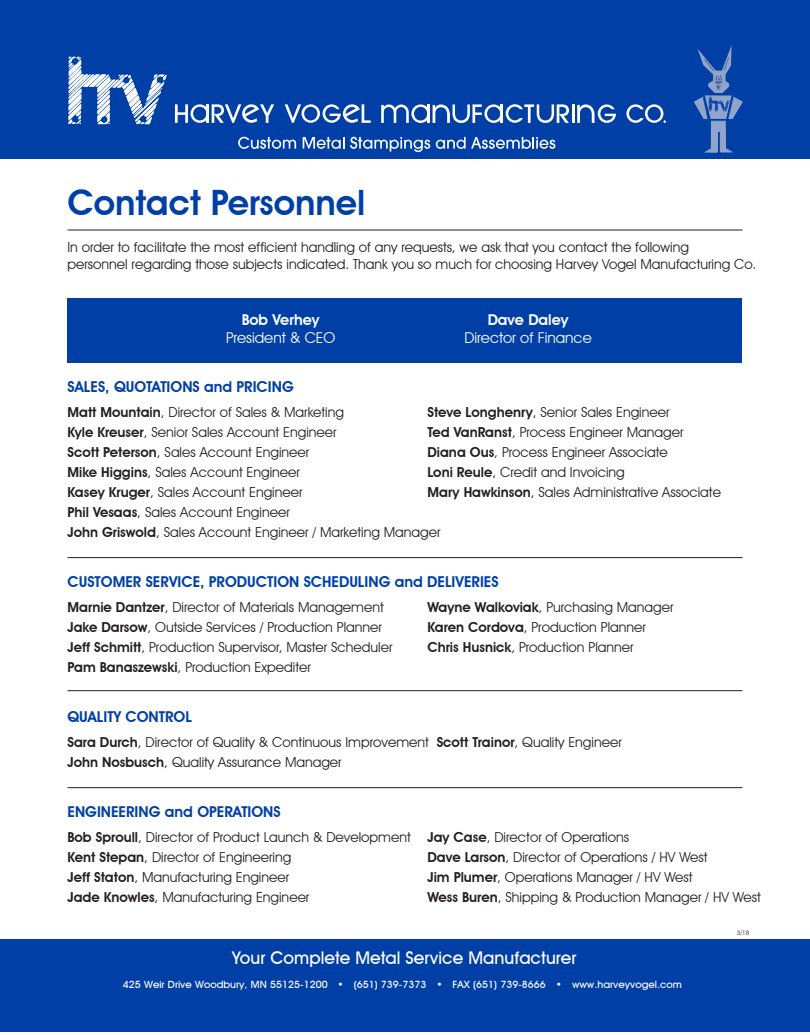
<style>
.page{position:relative;width:810px;height:1035px;background:#fff}
.page>*{position:absolute;margin:0;border:0;box-sizing:border-box;transform-origin:0 0}
.t1{font:600 35px "Avant Garde IT Cby BT";color:#0040a6}
.t2{font:500 17.5px "Avant Garde IT Cby BT";color:#fff}
.t3{font:600 15px "Avant Garde IT Cby BT";color:#0040a6}
.t4{font:15px "Avant Garde IT Cby BT";color:#fff}
.t5{font:600 15px "Avant Garde IT Cby BT";color:#fff}
.t6{font:13.75px/16.5px "Avant Garde IT Cby BT";color:#231f20}
.t7{font:500 10px "Avant Garde IT Cby BT";color:#fff;scale:1.05 1}
.t8{font:6.25px "Avant Garde IT Cby BT";color:#231f20}
.s1{font-weight:600}
</style>
<div class="page">
<div style="left:0;top:0;width:810px;height:158px;background:#0040a6"></div>
<div style="left:68px;top:298px;width:674px;height:65px;background:#0040a6"></div>
<svg style="left:238px;top:137px;width:58px;height:12px"></svg>
<svg style="left:303px;top:137px;width:41px;height:12px"></svg>
<svg style="left:350px;top:137px;width:80px;height:15px"></svg>
<svg style="left:436px;top:137px;width:119px;height:12px"></svg>
<img style="left:697px;top:45px;width:35px;height:74px">
<img style="left:709px;top:97px;width:21px;height:16px">
<hr style="left:572px;top:104px;width:3px;height:19px;background:#fff">
<svg style="left:577px;top:104px;width:39px;height:19px"></svg>
<svg style="left:175px;top:104px;width:99px;height:19px"></svg>
<svg style="left:285px;top:104px;width:86px;height:19px"></svg>
<svg style="left:381px;top:104px;width:188px;height:19px"></svg>
<svg style="left:626px;top:104px;width:40px;height:19px"></svg>
<svg style="left:68px;top:57px;width:99px;height:67px"></svg>
<div style="left:0;top:940px;width:810px;height:92px;background:#0040a6"></div>
<hr style="left:68px;top:557px;width:674px;height:1px;background:#231f20">
<hr style="left:68px;top:690px;width:674px;height:1px;background:#231f20">
<hr style="left:68px;top:787px;width:674px;height:1px;background:#231f20">
<hr style="left:68px;top:230px;width:674px;height:1px;background:#231f20">
<p class="t1" style="left:68px;top:181px;width:299px">Contact Personnel</p>
<p class="t6" style="left:68px;top:239px;width:690px">In order to facilitate the most efficient handling of any requests, we ask that you contact the following<br>personnel regarding those subjects indicated. Thank you so much for choosing Harvey Vogel Manufacturing Co.</p>
<p class="t5" style="left:242px;top:311px;width:79px">Bob Verhey</p>
<p class="t4" style="left:226px;top:329px;width:111px">President &amp; CEO</p>
<p class="t5" style="left:488px;top:311px;width:82px">Dave Daley</p>
<p class="t4" style="left:464px;top:329px;width:129px">Director of Finance</p>
<p class="t3" style="left:68px;top:378px;width:228px">SALES, QUOTATIONS and PRICING</p>
<p class="t6" style="left:68px;top:404px;width:278px"><span class="s1">Matt Mountain</span>, Director of Sales &amp; Marketing</p>
<p class="t6" style="left:428px;top:404px;width:244px"><span class="s1">Steve Longhenry</span>, Senior Sales Engineer</p>
<p class="t6" style="left:68px;top:424px;width:271px"><span class="s1">Kyle Kreuser</span>, Senior Sales Account Engineer</p>
<p class="t6" style="left:428px;top:424px;width:258px"><span class="s1">Ted VanRanst</span>, Process Engineer Manager</p>
<p class="t6" style="left:68px;top:444px;width:243px"><span class="s1">Scott Peterson</span>, Sales Account Engineer</p>
<p class="t6" style="left:428px;top:444px;width:242px"><span class="s1">Diana Ous</span>, Process Engineer Associate</p>
<p class="t6" style="left:68px;top:464px;width:234px"><span class="s1">Mike Higgins</span>, Sales Account Engineer</p>
<p class="t6" style="left:428px;top:464px;width:199px"><span class="s1">Loni Reule</span>, Credit and Invoicing</p>
<p class="t6" style="left:68px;top:484px;width:237px"><span class="s1">Kasey Kruger</span>, Sales Account Engineer</p>
<p class="t6" style="left:428px;top:484px;width:295px"><span class="s1">Mary Hawkinson</span>, Sales Administrative Associate</p>
<p class="t6" style="left:68px;top:504px;width:224px"><span class="s1">Phil Vesaas</span>, Sales Account Engineer</p>
<p class="t6" style="left:68px;top:524px;width:375px"><span class="s1">John Griswold</span>, Sales Account Engineer / Marketing Manager</p>
<p class="t3" style="left:68px;top:573px;width:433px">CUSTOMER SERVICE, PRODUCTION SCHEDULING and DELIVERIES</p>
<p class="t6" style="left:68px;top:599px;width:318px"><span class="s1">Marnie Dantzer</span>, Director of Materials Management</p>
<p class="t6" style="left:428px;top:599px;width:248px"><span class="s1">Wayne Walkoviak</span>, Purchasing Manager</p>
<p class="t6" style="left:68px;top:619px;width:316px"><span class="s1">Jake Darsow</span>, Outside Services / Production Planner</p>
<p class="t6" style="left:428px;top:619px;width:220px"><span class="s1">Karen Cordova</span>, Production Planner</p>
<p class="t6" style="left:68px;top:639px;width:327px"><span class="s1">Jeff Schmitt</span>, Production Supervisor, Master Scheduler</p>
<p class="t6" style="left:428px;top:639px;width:208px"><span class="s1">Chris Husnick</span>, Production Planner</p>
<p class="t6" style="left:68px;top:659px;width:245px"><span class="s1">Pam Banaszewski</span>, Production Expediter</p>
<p class="t3" style="left:68px;top:708px;width:126px">QUALITY CONTROL</p>
<p class="t6" style="left:68px;top:734px;width:556px"><span class="s1">Sara Durch</span>, Director of Quality &amp; Continuous Improvement <span class="s1">Scott Trainor</span>, Quality Engineer</p>
<p class="t6" style="left:68px;top:754px;width:276px"><span class="s1">John Nosbusch</span>, Quality Assurance Manager</p>
<p class="t3" style="left:68px;top:803px;width:215px">ENGINEERING and OPERATIONS</p>
<p class="t6" style="left:68px;top:827px;width:563px;line-height:20px"><span class="s1">Bob Sproull</span>, Director of Product Launch &amp; Development <span class="s1">Jay Case</span>, Director of Operations<br><span class="s1">Kent Stepan</span>, Director of Engineering</p>
<p class="t6" style="left:428px;top:849px;width:282px"><span class="s1">Dave Larson</span>, Director of Operations / HV West</p>
<p class="t6" style="left:68px;top:869px;width:223px"><span class="s1">Jeff Staton</span>, Manufacturing Engineer</p>
<p class="t6" style="left:428px;top:869px;width:267px"><span class="s1">Jim Plumer</span>, Operations Manager / HV West</p>
<p class="t6" style="left:68px;top:889px;width:243px"><span class="s1">Jade Knowles</span>, Manufacturing Engineer</p>
<p class="t6" style="left:428px;top:889px;width:335px"><span class="s1">Wess Buren</span>, Shipping &amp; Production Manager / HV West</p>
<p class="t2" style="left:232px;top:947px;width:346px">Your Complete Metal Service Manufacturer</p>
<p class="t7" style="left:123px;top:979px;width:534px">425 Weir Drive Woodbury, MN 55125-1200 • (651) 739-7373 • FAX (651) 739-8666 • www.harveyvogel.com</p>
<p class="t8" style="left:737px;top:929px;width:14px">3/18</p>
</div>
